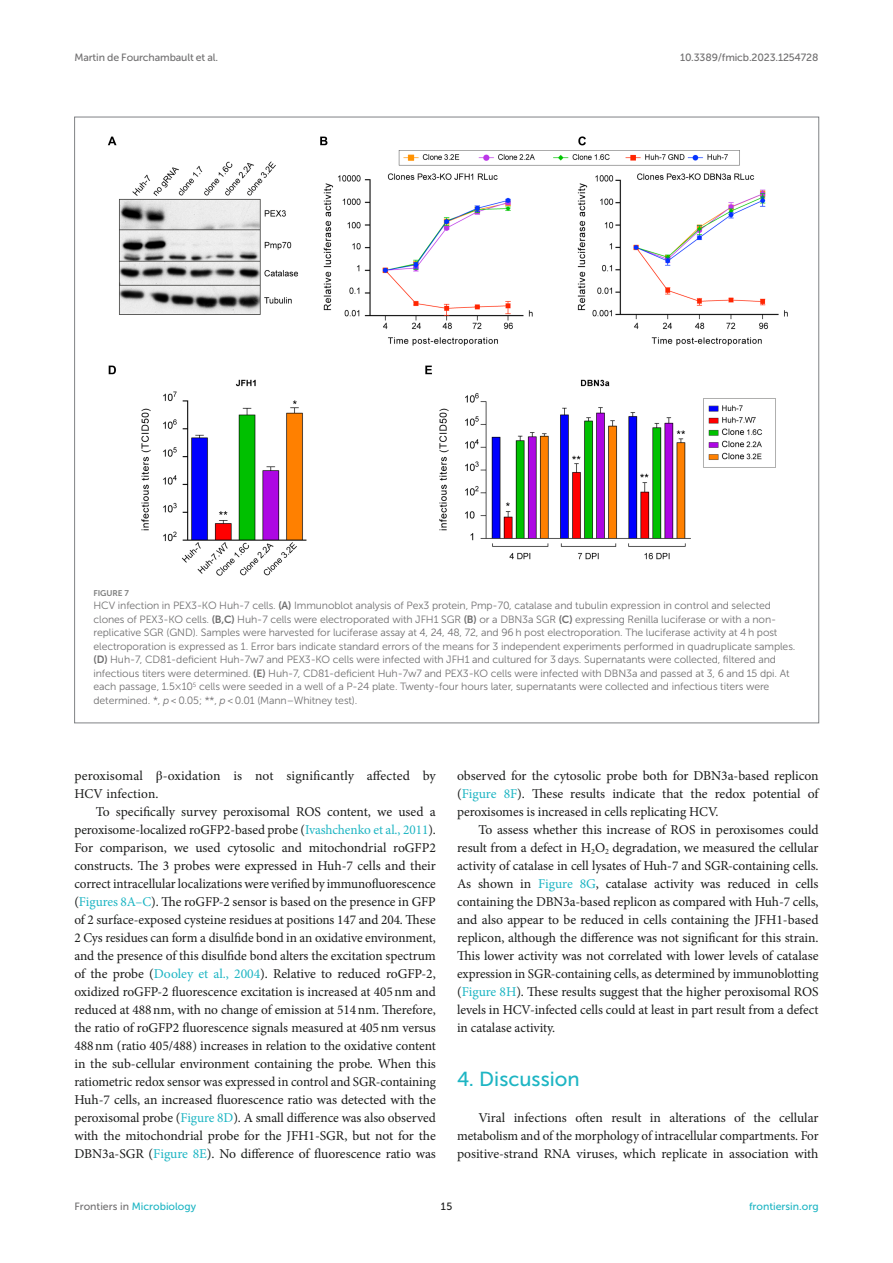
<style>
.page{position:relative;width:893px;height:1263px;background:#fff}
.page>*{position:absolute;margin:0;border:0;box-sizing:border-box;transform-origin:0 0}
.HEAD_1{font:20.25px "Museo Sans 500";color:#1db5c3}
.TEXT{font:13.5px/18px "Minion Pro";letter-spacing:-.005em;color:#1b1c1b;text-align:justify}
.TEXT_FLUSH{font:13.5px/18px "Minion Pro";letter-spacing:-.005em;color:#1b1c1b;text-align:justify}
.FIG_LEG{font:10.5px/13.5px "Museo Sans 300";letter-spacing:-.01em;color:#706f70}
.t1{font:10.5px "Museo Sans 500";letter-spacing:-.015em;color:#706f70}
.t2{font:10.5px "Museo Sans 500";color:#1db5c3}
.t3{font:10.5px "Museo Sans 500";color:#1b1c1b}
.FIG_HD{font:8.25px "Museo Sans 700";letter-spacing:-.01em;color:#7e7f7f}
.s1{font-family:"Museo Sans 700"}
.s2{font-style:italic}
.s3{font-family:"STIX General"}
.s4{color:#1db5c3}
.s5{color:#706f70}
</style>
<div class="page">
<img style="left:108px;top:136px;width:680px;height:440px">
<p class="t1" style="left:74px;top:51px;width:145px">Martin de Fourchambault et al.</p>
<p class="t1" style="left:680px;top:51px;width:140px">10.3389/fmicb.2023.1254728</p>
<p class="FIG_HD" style="left:94px;top:588px;width:37px">FIGURE 7</p>
<p class="FIG_LEG" style="left:94px;top:599px;width:703px">HCV infection in PEX3-KO Huh-7 cells. <span class="s1">(A)</span> Immunoblot analysis of Pex3 protein, Pmp-70, catalase and tubulin expression in control and selected clones of PEX3-KO cells. <span class="s1">(B,C)</span> Huh-7 cells were electroporated with JFH1 SGR <span class="s1">(B)</span> or a DBN3a SGR <span class="s1">(C)</span> expressing Renilla luciferase or with a non&shy;replicative SGR (GND). Samples were harvested for luciferase assay at 4, 24, 48, 72, and 96 h post electroporation. The luciferase activity at 4 h post electroporation is expressed as 1. Error bars indicate standard errors of the means for 3 independent experiments performed in quadruplicate samples. <span class="s1">(D)</span> Huh-7, CD81-deficient Huh-7w7 and PEX3-KO cells were infected with JFH1 and cultured for 3 days. Supernatants were collected, filtered and infectious titers were determined. <span class="s1">(E)</span> Huh-7, CD81-deficient Huh-7w7 and PEX3-KO cells were infected with DBN3a and passed at 3, 6 and 15 dpi. At each passage, 1.5×10<sup>5</sup> cells were seeded in a well of a P-24 plate. Twenty-four hours later, supernatants were collected and infectious titers were determined. *, <span class="s2">p</span> &lt; 0.05; **, <span class="s2">p</span> &lt; 0.01 (Mann–Whitney test).</p>
<p class="TEXT" style="left:74px;top:767px;width:363px">peroxisomal <span class="s3">β</span>-oxidation is not significantly affected by<br>HCV infection.</p>
<p class="TEXT" style="left:74px;top:803px;width:363px;text-indent:21px">To specifically survey peroxisomal ROS content, we used a peroxisome-localized roGFP2-based probe (<span class="s4">Ivashchenko et al., 2011</span>).<br>For comparison, we used cytosolic and mitochondrial roGFP2 constructs. The 3 probes were expressed in Huh-7 cells and their correct intracellular localizations were verified by immunofluorescence (<span class="s4">Figures 8A–C</span>). The roGFP-2 sensor is based on the presence in GFP of 2 surface-exposed cysteine residues at positions 147 and 204. These 2 Cys residues can form a disulfide bond in an oxidative environment, and the presence of this disulfide bond alters the excitation spectrum of the probe (<span class="s4">Dooley et al., 2004</span>). Relative to reduced roGFP-2, oxidized roGFP-2 fluorescence excitation is increased at 405nm and reduced at 488nm, with no change of emission at 514nm. Therefore, the ratio of roGFP2 fluorescence signals measured at 405nm versus 488nm (ratio 405/488) increases in relation to the oxidative content in the sub-cellular environment containing the probe. When this ratiometric redox sensor was expressed in control and SGR-containing Huh-7 cells, an increased fluorescence ratio was detected with the peroxisomal probe (<span class="s4">Figure 8D</span>). A small difference was also observed with the mitochondrial probe for the JFH1-SGR, but not for the DBN3a-SGR (<span class="s4">Figure 8E</span>). No difference of fluorescence ratio was</p>
<p class="TEXT" style="left:457px;top:767px;width:363px">observed for the cytosolic probe both for DBN3a-based replicon (<span class="s4">Figure 8F</span>). These results indicate that the redox potential of peroxisomes is increased in cells replicating HCV.</p>
<p class="TEXT" style="left:457px;top:821px;width:363px;text-indent:21px">To assess whether this increase of ROS in peroxisomes could result from a defect in H<sub>2</sub>O<sub>2</sub> degradation, we measured the cellular activity of catalase in cell lysates of Huh-7 and SGR-containing cells.<br>As shown in <span class="s4">Figure 8G</span>, catalase activity was reduced in cells containing the DBN3a-based replicon as compared with Huh-7 cells, and also appear to be reduced in cells containing the JFH1-based replicon, although the difference was not significant for this strain.<br>This lower activity was not correlated with lower levels of catalase expression in SGR-containing cells, as determined by immunoblotting (<span class="s4">Figure 8H</span>). These results suggest that the higher peroxisomal ROS levels in HCV-infected cells could at least in part result from a defect in catalase activity.</p>
<p class="HEAD_1" style="left:457px;top:1068px;width:124px">4. Discussion</p>
<p class="TEXT_FLUSH" style="left:457px;top:1109px;width:363px;text-indent:21px">Viral infections often result in alterations of the cellular metabolism and of the morphology of intracellular compartments. For positive-strand RNA viruses, which replicate in association with</p>
<p class="t2" style="left:74px;top:1200px;width:123px"><span class="s5">Frontiers in</span> Microbiology</p>
<p class="t3" style="left:441px;top:1200px;width:13px">15</p>
<p class="t2" style="left:749px;top:1200px;width:71px">frontiersin.org</p>
</div>
